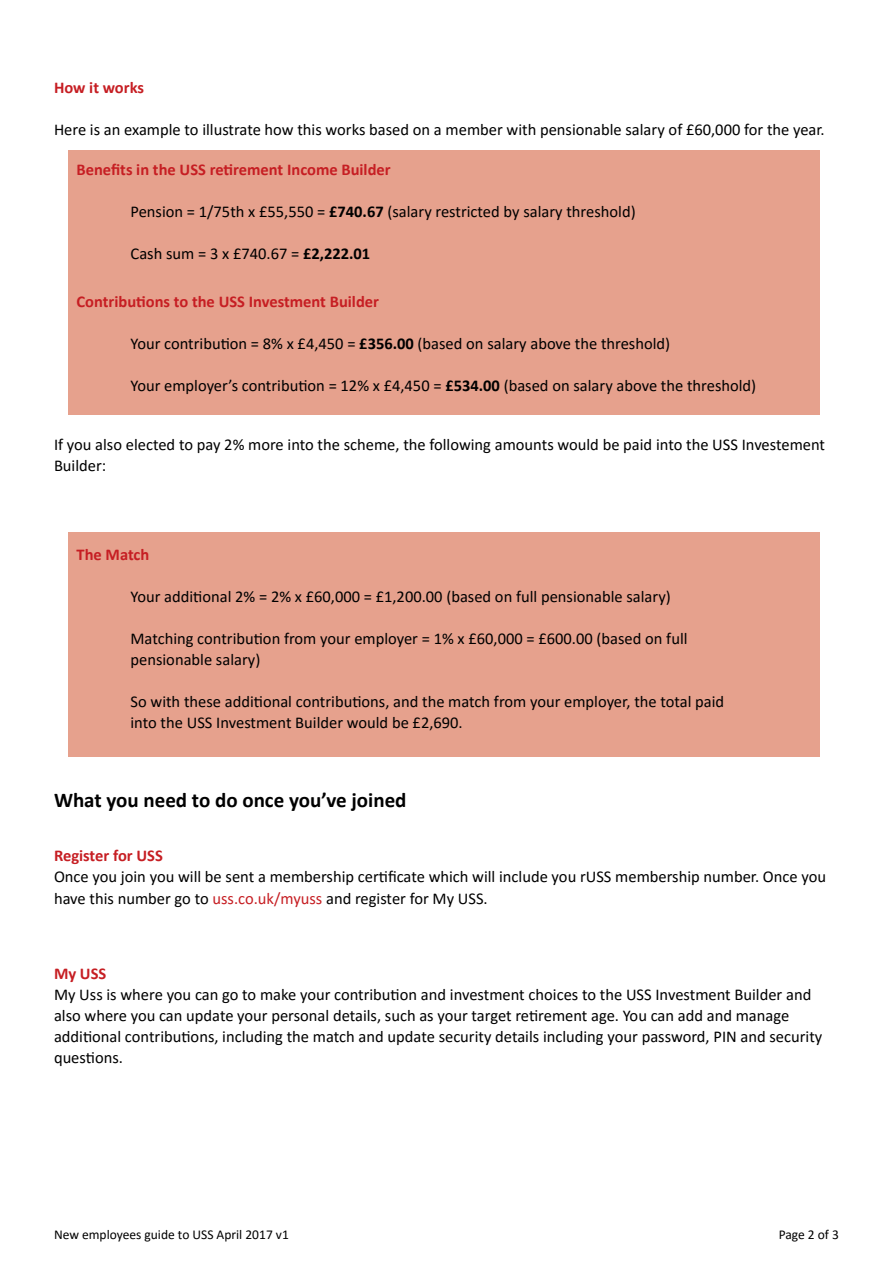
<style>
.page{position:relative;width:893px;height:1263px;background:#fff}
.page>*{position:absolute;margin:0;border:0;box-sizing:border-box;transform-origin:0 0}
.t1{font:700 21px "Calibri";color:#000}
.t2{font:16.5px/21px "Calibri";color:#000}
.t3{font:700 16.5px "Calibri";color:#c61e23}
.t4{font:13.5px "Calibri";color:#000}
.s1{font-weight:700}
.s2{color:#c61e23}
</style>
<div class="page">
<div style="left:68px;top:150px;width:752px;height:265px;background:#e6a18d"></div>
<div style="left:68px;top:533px;width:752px;height:224px;background:#e6a18d"></div>
<p class="t3" style="left:54px;top:76px;width:92px">How it works</p>
<p class="t2" style="left:54px;top:119px;width:772px">Here is an example to illustrate how this works based on a member with pensionable salary of £60,000 for the year.</p>
<p class="t3" style="left:77px;top:158px;width:316px">Benefits in the USS retirement Income Builder</p>
<p class="t2" style="left:131px;top:201px;width:507px">Pension = 1/75th x £55,550 = <span class="s1">£740.67</span> (salary restricted by salary threshold)</p>
<p class="t2" style="left:131px;top:243px;width:241px">Cash sum = 3 x £740.67 = <span class="s1">£2,222.01</span></p>
<p class="t3" style="left:77px;top:290px;width:304px">Contributions to the USS Investment Builder</p>
<p class="t2" style="left:131px;top:333px;width:541px">Your contribution = 8% x £4,450 = <span class="s1">£356.00</span> (based on salary above the threshold)</p>
<p class="t2" style="left:131px;top:375px;width:627px">Your employer’s contribution = 12% x £4,450 = <span class="s1">£534.00</span> (based on salary above the threshold)</p>
<p class="t2" style="left:54px;top:434px;width:773px">If you also elected to pay 2% more into the scheme, the following amounts would be paid into the USS Investement<br>Builder:</p>
<p class="t3" style="left:77px;top:543px;width:74px">The Match</p>
<p class="t2" style="left:131px;top:585px;width:542px">Your additional 2% = 2% x £60,000 = £1,200.00 (based on full pensionable salary)</p>
<p class="t2" style="left:131px;top:627px;width:558px">Matching contribution from your employer = 1% x £60,000 = £600.00 (based on full pensionable salary)</p>
<p class="t2" style="left:131px;top:690px;width:595px">So with these additional contributions, and the match from your employer, the total paid into the USS Investment Builder would be £2,690.</p>
<p class="t1" style="left:54px;top:786px;width:354px">What you need to do once you’ve joined</p>
<p class="t3" style="left:54px;top:844px;width:110px">Register for USS</p>
<p class="t2" style="left:54px;top:866px;width:774px">Once you join you will be sent a membership certificate which will include you rUSS membership number. Once you have this number go to <span class="s2">uss.co.uk/myuss</span> and register for My USS.</p>
<p class="t3" style="left:54px;top:961px;width:54px">My USS</p>
<p class="t2" style="left:54px;top:983px;width:770px">My Uss is where you can go to make your contribution and investment choices to the USS Investment Builder and also where you can update your personal details, such as your target retirement age. You can add and manage additional contributions, including the match and update security details including your password, PIN and security questions.</p>
<p class="t4" style="left:54px;top:1225px;width:236px">New employees guide to USS April 2017 v1</p>
<p class="t4" style="left:779px;top:1225px;width:62px">Page 2 of 3</p>
</div>
